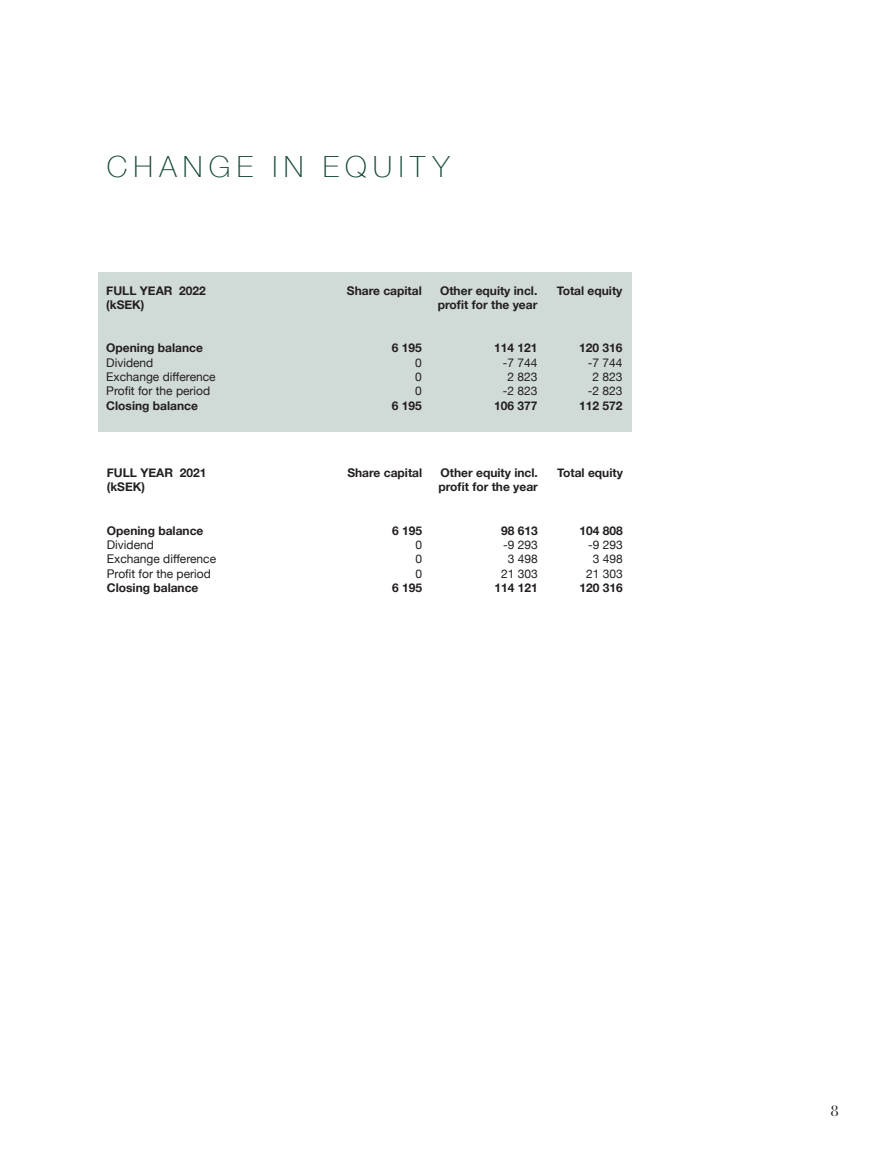
<style>
.page{position:relative;width:893px;height:1170px;background:#fff}
.page>*{position:absolute;margin:0;border:0;box-sizing:border-box;transform-origin:0 0}
.t1{font:100 29.1px "Helvetica Neue";letter-spacing:.215em;color:#144733}
.t2{font:15px "Bauer Bodoni";color:#231f20}
.t3{font:700 12px/14.4px "Helvetica Neue";color:#231f20}
.t4{font:12px "Helvetica Neue";color:#231f20}
</style>
<div class="page">
<div style="left:98px;top:273px;width:534px;height:159px;background:#d0dad7"></div>
<p class="t1" style="left:107px;top:145px;width:344px">CHANGE IN EQUITY</p>
<p class="t3" style="left:106px;top:283px;width:101px">FULL YEAR 2022</p>
<p class="t3" style="left:106px;top:298px;width:40px">(kSEK)</p>
<p class="t3" style="left:106px;top:341px;width:98px">Opening balance</p>
<p class="t4" style="left:106px;top:354px;width:49px">Dividend</p>
<p class="t4" style="left:106px;top:368px;width:111px">Exchange difference</p>
<p class="t4" style="left:106px;top:382px;width:106px">Profit for the period</p>
<p class="t3" style="left:106px;top:398px;width:93px">Closing balance</p>
<p class="t3" style="left:107px;top:465px;width:101px">FULL YEAR 2021</p>
<p class="t3" style="left:107px;top:480px;width:40px">(kSEK)</p>
<p class="t3" style="left:107px;top:523px;width:98px">Opening balance</p>
<p class="t4" style="left:107px;top:536px;width:49px">Dividend</p>
<p class="t4" style="left:107px;top:550px;width:111px">Exchange difference</p>
<p class="t4" style="left:107px;top:565px;width:106px">Profit for the period</p>
<p class="t3" style="left:107px;top:581px;width:93px">Closing balance</p>
<p class="t3" style="left:347px;top:283px;width:76px">Share capital</p>
<p class="t3" style="left:392px;top:341px;width:32px">6 195</p>
<p class="t4" style="left:415px;top:354px;width:8px">0</p>
<p class="t4" style="left:415px;top:368px;width:8px">0</p>
<p class="t4" style="left:415px;top:382px;width:8px">0</p>
<p class="t3" style="left:392px;top:398px;width:32px">6 195</p>
<p class="t3" style="left:438px;top:283px;width:101px">Other equity incl. profit for the year</p>
<p class="t3" style="left:494px;top:341px;width:45px">114 121</p>
<p class="t4" style="left:503px;top:354px;width:36px">-7 744</p>
<p class="t4" style="left:507px;top:368px;width:32px">2 823</p>
<p class="t4" style="left:503px;top:382px;width:36px">-2 823</p>
<p class="t3" style="left:494px;top:398px;width:45px">106 377</p>
<p class="t3" style="left:557px;top:283px;width:67px">Total equity</p>
<p class="t3" style="left:579px;top:341px;width:45px">120 316</p>
<p class="t4" style="left:588px;top:354px;width:36px">-7 744</p>
<p class="t4" style="left:592px;top:368px;width:32px">2 823</p>
<p class="t4" style="left:588px;top:382px;width:36px">-2 823</p>
<p class="t3" style="left:579px;top:398px;width:45px">112 572</p>
<p class="t3" style="left:347px;top:465px;width:76px">Share capital</p>
<p class="t3" style="left:392px;top:523px;width:32px">6 195</p>
<p class="t4" style="left:416px;top:536px;width:8px">0</p>
<p class="t4" style="left:416px;top:550px;width:8px">0</p>
<p class="t4" style="left:416px;top:565px;width:8px">0</p>
<p class="t3" style="left:392px;top:581px;width:32px">6 195</p>
<p class="t3" style="left:438px;top:465px;width:101px">Other equity incl. profit for the year</p>
<p class="t3" style="left:501px;top:523px;width:38px">98 613</p>
<p class="t4" style="left:503px;top:536px;width:36px">-9 293</p>
<p class="t4" style="left:508px;top:550px;width:32px">3 498</p>
<p class="t4" style="left:501px;top:565px;width:38px">21 303</p>
<p class="t3" style="left:495px;top:581px;width:45px">114 121</p>
<p class="t3" style="left:557px;top:465px;width:67px">Total equity</p>
<p class="t3" style="left:580px;top:523px;width:45px">104 808</p>
<p class="t4" style="left:588px;top:536px;width:36px">-9 293</p>
<p class="t4" style="left:593px;top:550px;width:32px">3 498</p>
<p class="t4" style="left:586px;top:565px;width:38px">21 303</p>
<p class="t3" style="left:580px;top:581px;width:45px">120 316</p>
<p class="t2" style="left:831px;top:1101px;width:10px">8</p>
</div>
